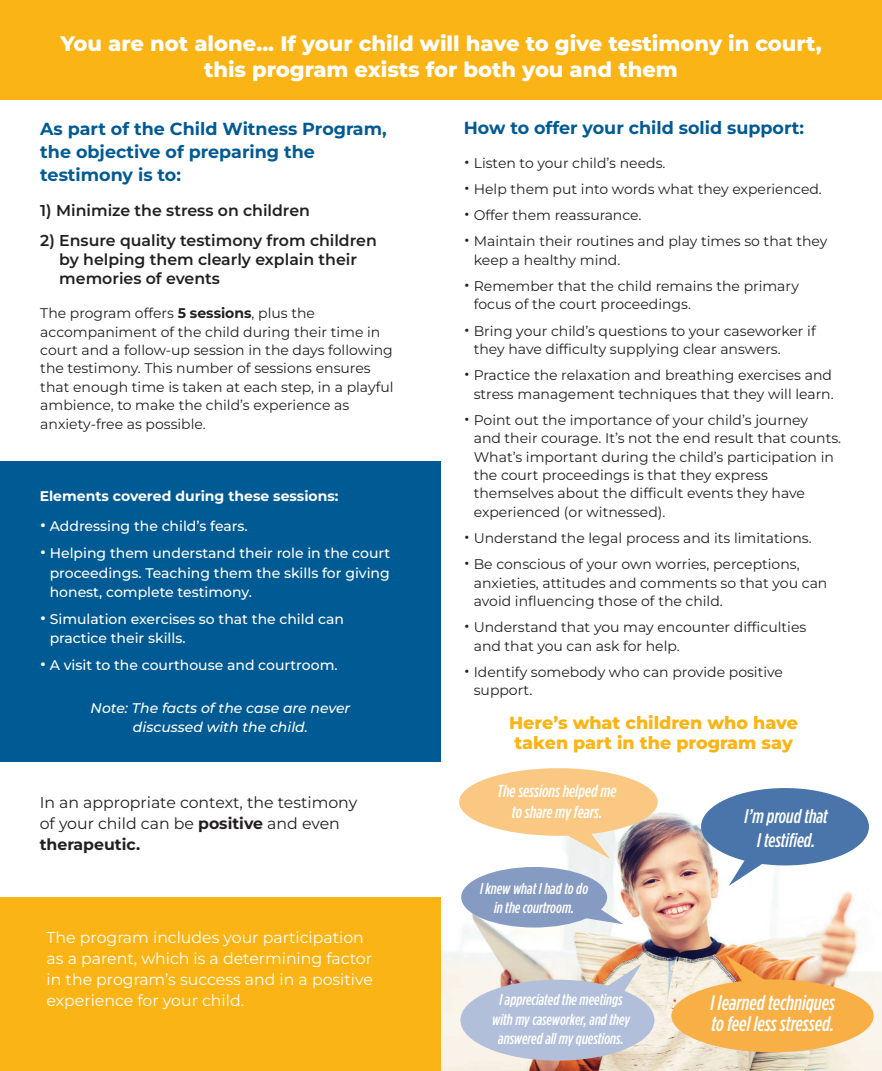
<style>
.page{position:relative;width:882px;height:1071px;background:#fff}
.page>*{position:absolute;margin:0;border:0;box-sizing:border-box;transform-origin:0 0}
.t1{font:800 21px/26.2px "Montserrat";color:#fff;text-align:center}
.t2{font:italic 500 21px/21px "Gotham Cond";color:#fff}
.t3{font:italic 500 19.6px/24px "Gotham Cond";color:#fff;text-align:center}
.t4{font:700 17.5px/22.8px "Montserrat";color:#005a93}
.t5{font:800 17.5px/19.2px "Montserrat";color:#fbb416}
.t6{font:italic 500 17.32px/21.2px "Gotham Cond";color:#fff;text-align:center}
.t7{font:15.75px/21px "Montserrat";color:#fff}
.t8{font:600 15.75px/19.2px "Montserrat";color:#231f20}
.t9{font:italic 500 15.75px/19.2px "Gotham Cond";color:#fff;text-align:center}
.t10{font:15.75px/21px "Montserrat";color:#231f20}
.t11{font:14px/18.4px "Montserrat";color:#231f20}
.t12{font:500 14px/19.2px "Montserrat";color:#fff;text-align:justify}
.t13{font:italic 500 14px/19.2px "Montserrat";color:#fff;text-align:center}
.t14{font:700 14px "Montserrat";color:#fff}
.s1{font-weight:700}
.s2{font-size:21px}
</style>
<div class="page">
<div style="left:0;top:0;width:882px;height:100px;background:#fbb416"></div>
<div style="left:0;top:898px;width:441px;height:173px;background:#fbb416"></div>
<div style="left:0;top:461px;width:441px;height:301px;background:#005a93"></div>
<img style="left:441px;top:778px;width:441px;height:293px">
<div style="left:701px;top:788px;width:168px;height:77px;background:#4975aa;border-radius:50%"></div>
<svg style="left:729px;top:858px;width:42px;height:28px"></svg>
<div style="left:459px;top:768px;width:199px;height:68px;background:#fac882;border-radius:50%"></div>
<svg style="left:558px;top:831px;width:52px;height:28px"></svg>
<div style="left:460px;top:980px;width:194px;height:81px;background:#b2bfda;border-radius:50%"></div>
<svg style="left:599px;top:964px;width:43px;height:28px"></svg>
<svg style="left:576px;top:906px;width:48px;height:18px"></svg>
<div style="left:461px;top:867px;width:146px;height:61px;background:#869bc2;border-radius:50%"></div>
<div style="left:671px;top:979px;width:203px;height:73px;background:#f8af46;border-radius:50%"></div>
<svg style="left:725px;top:954px;width:48px;height:30px"></svg>
<h1 class="t1" style="left:60px;top:29px;width:763px">You are not alone... If your child will have to give testimony in court, this program exists for both you and them</h1>
<p class="t4" style="left:40px;top:117px;width:348px">As part of the Child Witness Program, the objective of preparing the testimony is to:</p>
<p class="t8" style="left:40px;top:200px;width:271px">1) Minimize the stress on children</p>
<p class="t8" style="left:59px;top:230px;width:319px;text-indent:-19px">2) Ensure quality testimony from children by helping them clearly explain their memories of events</p>
<p class="t11" style="left:40px;top:304px;width:355px">The program offers <span class="s1">5 sessions</span>, plus the accompaniment of the child during their time in court and a follow-up session in the days following the testimony. This number of sessions ensures that enough time is taken at each step, in a playful ambience, to make the child’s experience as anxiety-free as possible.</p>
<p class="t14" style="left:40px;top:487px;width:300px">Elements covered during these sessions:</p>
<p class="t12" style="left:40px;top:516px;width:210px"><span class="s2">•</span> Addressing the child’s fears.</p>
<p class="t12" style="left:50px;top:543px;width:342px;text-indent:-10px"><span class="s2">•</span> Helping them understand their role in the court proceedings. Teaching them the skills for giving honest, complete testimony.</p>
<p class="t12" style="left:50px;top:609px;width:296px;text-indent:-10px"><span class="s2">•</span> Simulation exercises so that the child can practice their skills.</p>
<p class="t12" style="left:40px;top:655px;width:299px"><span class="s2">•</span> A visit to the courthouse and courtroom.</p>
<p class="t13" style="left:91px;top:698px;width:261px">Note: The facts of the case are never discussed with the child.</p>
<p class="t10" style="left:40px;top:792px;width:319px">In an appropriate context, the testimony of your child can be <span class="s1">positive</span> and even <span class="s1">therapeutic.</span></p>
<p class="t7" style="left:47px;top:927px;width:328px">The program includes your participation as a parent, which is a determining factor in the program’s success and in a positive experience for your child.</p>
<p class="t4" style="left:464px;top:116px;width:342px">How to offer your child solid support:</p>
<p class="t11" style="left:464px;top:153px;width:203px"><span class="s2">•</span> Listen to your child’s needs.</p>
<p class="t11" style="left:464px;top:179px;width:360px"><span class="s2">•</span> Help them put into words what they experienced.</p>
<p class="t11" style="left:464px;top:206px;width:179px"><span class="s2">•</span> Offer them reassurance.</p>
<p class="t11" style="left:474px;top:232px;width:355px;text-indent:-10px"><span class="s2">•</span> Maintain their routines and play times so that they keep a healthy mind.</p>
<p class="t11" style="left:474px;top:277px;width:327px;text-indent:-10px"><span class="s2">•</span> Remember that the child remains the primary focus of the court proceedings.</p>
<p class="t11" style="left:474px;top:321px;width:344px;text-indent:-10px"><span class="s2">•</span> Bring your child’s questions to your caseworker if they have difficulty supplying clear answers.</p>
<p class="t11" style="left:464px;top:366px;width:371px;text-align:right"><span class="s2">•</span> Practice the relaxation and breathing exercises and stress management techniques that they will learn.</p>
<p class="t11" style="left:474px;top:410px;width:369px;text-indent:-10px"><span class="s2">•</span> Point out the importance of your child’s journey<br>and their courage. It’s not the end result that counts.<br>What’s important during the child’s participation in the court proceedings is that they express themselves about the difficult events they have experienced (or witnessed).</p>
<p class="t11" style="left:464px;top:529px;width:350px"><span class="s2">•</span> Understand the legal process and its limitations.</p>
<p class="t11" style="left:474px;top:555px;width:355px;text-indent:-10px"><span class="s2">•</span> Be conscious of your own worries, perceptions, anxieties, attitudes and comments so that you can avoid influencing those of the child.</p>
<p class="t11" style="left:474px;top:618px;width:334px;text-indent:-10px"><span class="s2">•</span> Understand that you may encounter difficulties and that you can ask for help.</p>
<p class="t11" style="left:474px;top:662px;width:311px;text-indent:-10px"><span class="s2">•</span> Identify somebody who can provide positive support.</p>
<p class="t5" style="left:509px;top:713px;width:290px">Here’s what children who have taken part in the program say</p>
<p class="t6" style="left:498px;top:780px;width:120px">The sessions helped me to share my fears.</p>
<p class="t9" style="left:480px;top:878px;width:110px">I knew what I had to do in the courtroom.</p>
<p class="t9" style="left:492px;top:990px;width:139px">I appreciated the meetings with my caseworker, and they answered all my questions.</p>
<h2 class="t3" style="left:745px;top:804px;width:85px">I’m proud that<br>I testified.</h2>
<h1 class="t2" style="left:711px;top:992px;width:126px">I learned techniques to feel less stressed.</h1>
</div>
